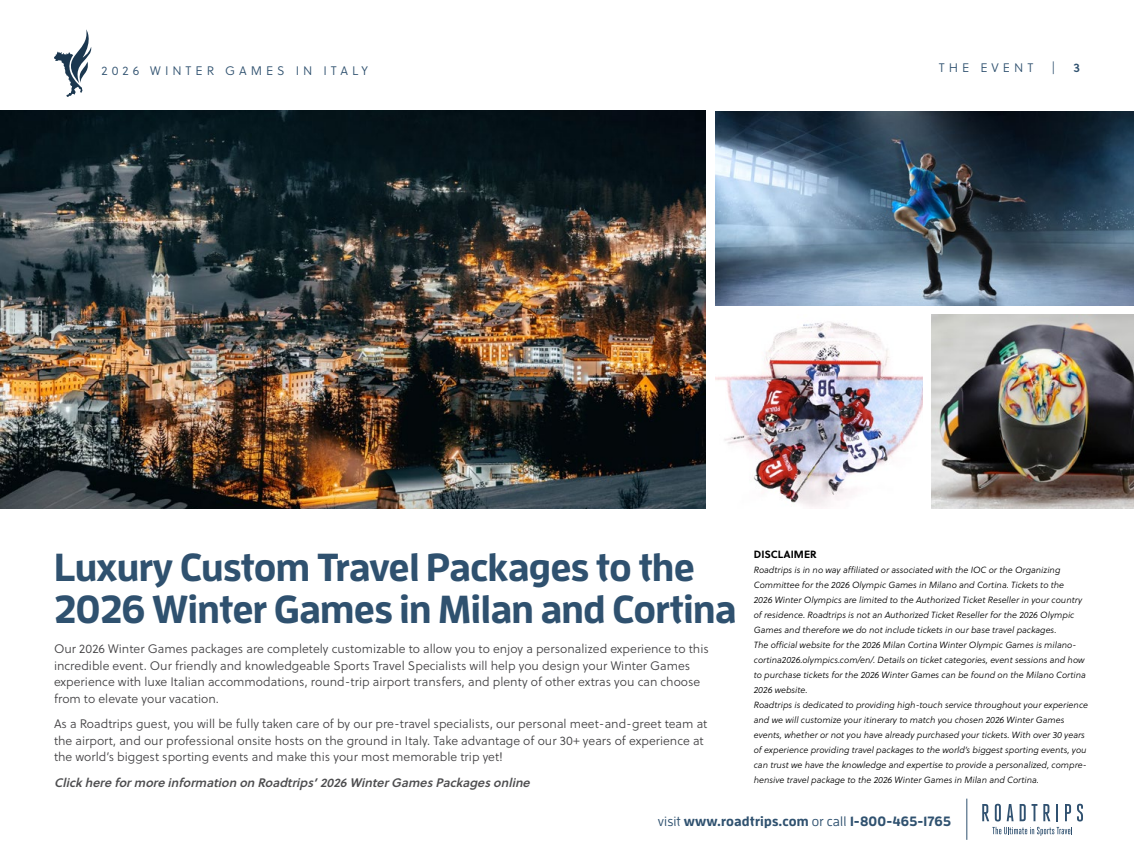
<style>
.page{position:relative;width:1134px;height:864px;background:#fff}
.page>*{position:absolute;margin:0;border:0;box-sizing:border-box;transform-origin:0 0}
.t1{font:700 39px/42px "Enzo OT";letter-spacing:-.02em;color:#2f516f}
.t2{font:700 13.5px "Enzo OT";letter-spacing:.01em;color:#2f516f}
.t3{font:12.3px/16.5px "Soleil Lt";color:#414042}
.t4{font:italic 12.3px "Soleil Sb";color:#4d4d4f}
.t5{font:12.3px "Soleil Lt";letter-spacing:.32em;color:#2f516f}
.t6{font:12.3px "Soleil Sb";color:#2f516f}
.t7{font:700 10.5px "Soleil";color:#000}
.t8{font:italic 9px/15px "Soleil Lt";color:#000}
.s1{font-weight:500}
</style>
<div class="page">
<svg style="left:982px;top:804px;width:101px;height:32px"></svg>
<hr style="left:966px;top:799px;width:1px;height:41px;background:#2f516f">
<svg style="left:54px;top:29px;width:38px;height:68px"></svg>
<img style="left:0;top:111px;width:705px;height:397px">
<img style="left:715px;top:112px;width:419px;height:194px">
<img style="left:715px;top:322px;width:207px;height:185px">
<img style="left:931px;top:314px;width:203px;height:194px">
<h3 class="t5" style="left:102px;top:62px;width:268px">2026 WINTER GAMES IN ITALY</h3>
<h3 class="t5" style="left:939px;top:59px;width:96px">THE EVENT</h3>
<h3 class="t5" style="left:1051px;top:59px;width:5px">|</h3>
<h3 class="t6" style="left:1073px;top:58px;width:8px">3</h3>
<h1 class="t1" style="left:54px;top:545px;width:684px">Luxury Custom Travel Packages to the<br>2026 Winter Games in Milan and Cortina</h1>
<p class="t3" style="left:54px;top:641px;width:656px">Our 2026 Winter Games packages are completely customizable to allow you to enjoy a personalized experience to this incredible event. Our friendly and knowledgeable Sports Travel Specialists will help you design your Winter Games experience with luxe Italian accommodations, round-trip airport transfers, and plenty of other extras you can choose from to elevate your vacation.</p>
<p class="t3" style="left:54px;top:716px;width:655px">As a Roadtrips guest, you will be fully taken care of by our pre-travel specialists, our personal meet-and-greet team at the airport, and our professional onsite hosts on the ground in Italy. Take advantage of our 30+ years of experience at the world’s biggest sporting events and make this your most memorable trip yet!</p>
<h3 class="t4" style="left:54px;top:773px;width:481px">Clickhere formore information on Roadtrips’2026WinterGamesPackagesonline</h3>
<p class="t7" style="left:754px;top:546px;width:64px">DISCLAIMER</p>
<p class="t8" style="left:754px;top:562px;width:336px">Roadtrips is in no way affiliated or associated with the IOC or the Organizing Committee for the 2026 Olympic Games in Milano and Cortina. Tickets to the<br>2026 Winter Olympics are limited to the Authorized Ticket Reseller in your country of residence. Roadtrips is not an Authorized Ticket Reseller for the 2026 Olympic Games and therefore we do not include tickets in our base travel packages.<br>The official website for the 2026 Milan Cortina Winter Olympic Games is milano&shy;cortina2026.olympics.com/en/. Details on ticket categories, event sessions and how to purchase tickets for the 2026 Winter Games can be found on the Milano Cortina 2026 website.<br>Roadtrips is dedicated to providing high-touch service throughout your experience and we will customize your itinerary to match you chosen 2026 Winter Games events, whether or not you have already purchased your tickets. With over 30 years of experience providing travel packages to the world’s biggest sporting events, you can trust we have the knowledge and expertise to provide a personalized, compre&shy;hensive travel package to the 2026 Winter Games in Milan and Cortina.</p>
<h2 class="t2" style="left:658px;top:813px;width:295px"><span class="s1">visit</span> www.roadtrips.com <span class="s1">or call</span> 1-800-465-1765</h2>
</div>
